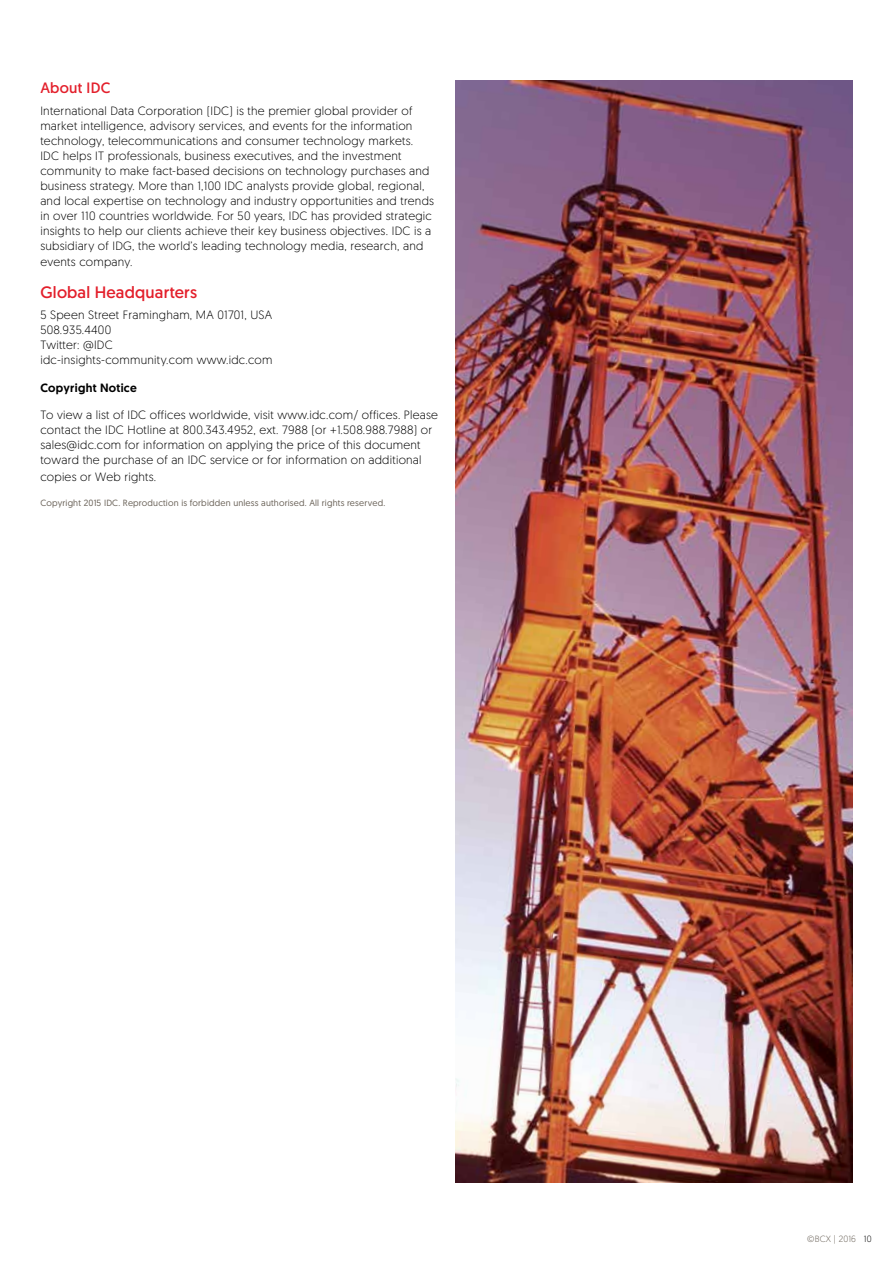
<style>
.page{position:relative;width:893px;height:1263px;background:#fff}
.page>*{position:absolute;margin:0;border:0;box-sizing:border-box;transform-origin:0 0}
.t1{font:16.5px "Geomanist";letter-spacing:.015em;color:#e31f2b}
.t2{font:15px "Geomanist";letter-spacing:.02em;color:#e31f2b}
.t3{font:300 12px/15px "Geomanist";letter-spacing:.02em;color:#000}
.t4{font:500 12px "Geomanist";letter-spacing:.02em;color:#000}
.t5{font:9px "Geomanist";letter-spacing:.02em;color:#6a6258}
.t6{font:300 9px "Geomanist";letter-spacing:.02em;color:#6a6258}
.s1{color:#000}
</style>
<div class="page">
<img style="left:455px;top:81px;width:398px;height:1101px">
<p class="t2" style="left:40px;top:78px;width:72px">About IDC</p>
<p class="t3" style="left:40px;top:102px;width:395px">International Data Corporation (IDC) is the premier global provider of market intelligence, advisory services, and events for the information technology, telecommunications and consumer technology markets.<br>IDC helps IT professionals, business executives, and the investment community to make fact-based decisions on technology purchases and business strategy. More than 1,100 IDC analysts provide global, regional, and local expertise on technology and industry opportunities and trends in over 110 countries worldwide. For 50 years, IDC has provided strategic insights to help our clients achieve their key business objectives. IDC is a subsidiary of IDG, the world’s leading technology media, research, and</p>
<p class="t3" style="left:40px;top:254px;width:94px">events company.</p>
<h1 class="t1" style="left:40px;top:281px;width:158px">Global Headquarters</h1>
<p class="t3" style="left:40px;top:307px;width:234px">5 Speen Street Framingham, MA 01701, USA<br>508.935.4400<br>Twitter: @IDC<br>idc-insights-community.com www.idc.com</p>
<p class="t4" style="left:40px;top:380px;width:98px">Copyright Notice</p>
<p class="t3" style="left:40px;top:407px;width:399px">To view a list of IDC offices worldwide, visit www.idc.com/ offices. Please contact the IDC Hotline at 800.343.4952, ext. 7988 (or +1.508.988.7988) or sales@idc.com for information on applying the price of this document toward the purchase of an IDC service or for information on additional</p>
<p class="t3" style="left:40px;top:469px;width:117px">copies or Web rights.</p>
<p class="t5" style="left:40px;top:497px;width:346px">Copyright 2015 IDC. Reproduction is forbidden unless authorised. All rights reserved.</p>
<p class="t6" style="left:807px;top:1233px;width:66px">©BCX | 2016 <span class="s1">10</span></p>
</div>
